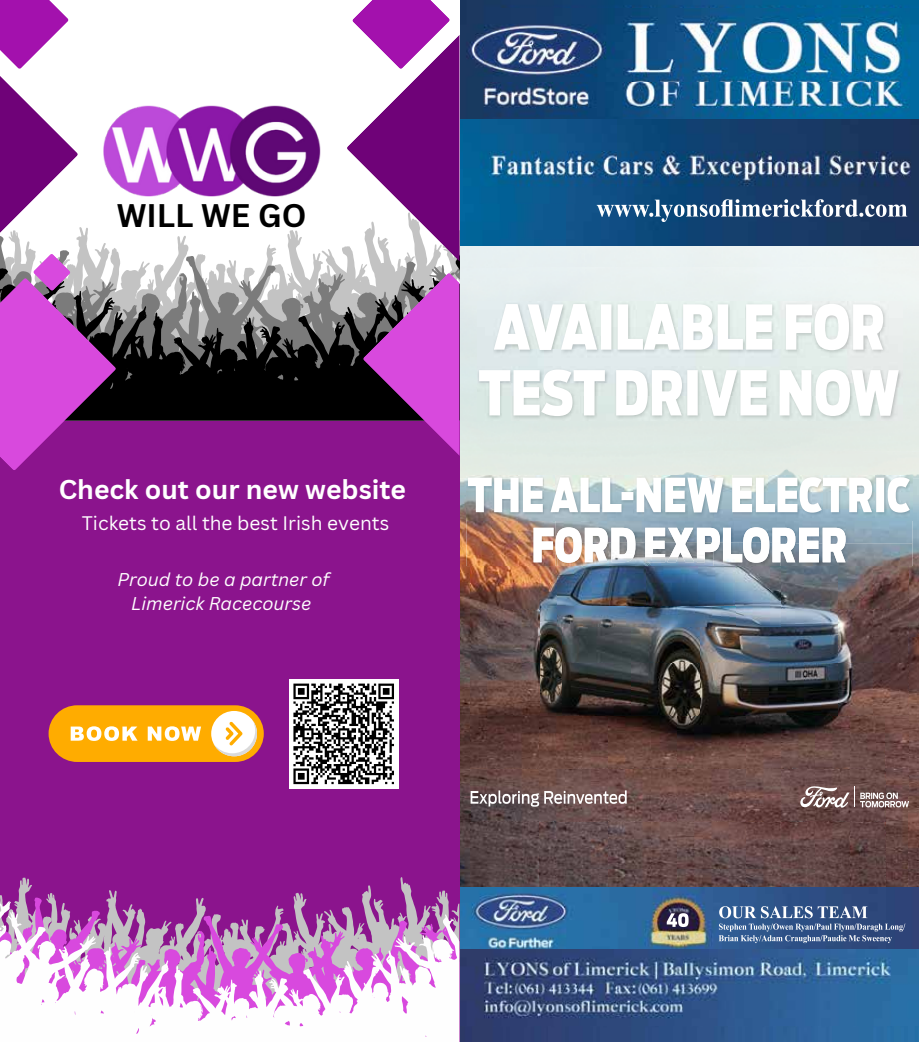
<style>
.page{position:relative;width:919px;height:1042px;background:#fff}
.page>*{position:absolute;margin:0;border:0;box-sizing:border-box;transform-origin:0 0}
.t1{font:700 31.8px "Canva Sans";color:#000}
.t2{font:700 26.55px "Canva Sans";color:#fff}
.t3{font:19.05px "Canva Sans";color:#fff}
.t4{font:italic 18px/24.3px "Canva Sans";color:#fff;text-align:center}
</style>
<div class="page">
<img style="left:463px;top:0;width:455px;height:9px">
<img style="left:459px;top:868px;width:459px;height:19px">
<img style="left:459px;top:1025px;width:459px;height:17px">
<img style="left:459px;top:887px;width:459px;height:62px">
<img style="left:459px;top:949px;width:459px;height:76px">
<img style="left:463px;top:119px;width:455px;height:128px">
<svg style="left:596px;top:199px;width:311px;height:23px"></svg>
<img style="left:463px;top:9px;width:455px;height:110px">
<div style="left:459px;top:247px;width:459px;height:21px;background:#eaf2f2"></div>
<div style="left:459px;top:268px;width:57px;height:51px;background:#e6eeef"></div>
<img style="left:459px;top:319px;width:18px;height:80px">
<div style="left:459px;top:399px;width:57px;height:53px;background:#dde9e4"></div>
<div style="left:459px;top:452px;width:126px;height:26px;background:#e2ebe4"></div>
<div style="left:585px;top:452px;width:277px;height:23px;background:#e3ebe5"></div>
<img style="left:459px;top:478px;width:11px;height:390px">
<img style="left:908px;top:478px;width:10px;height:390px">
<img style="left:470px;top:566px;width:69px;height:302px">
<img style="left:539px;top:566px;width:23px;height:150px">
<img style="left:780px;top:566px;width:128px;height:45px">
<img style="left:562px;top:627px;width:207px;height:37px">
<img style="left:769px;top:611px;width:139px;height:53px">
<img style="left:562px;top:664px;width:346px;height:52px">
<img style="left:539px;top:716px;width:369px;height:152px">
<img style="left:466px;top:475px;width:446px;height:46px">
<img style="left:466px;top:521px;width:89px;height:45px">
<img style="left:845px;top:543px;width:67px;height:23px">
<svg style="left:468px;top:477px;width:441px;height:35px"></svg>
<svg style="left:533px;top:527px;width:312px;height:39px"></svg>
<svg style="left:493px;top:304px;width:390px;height:46px"></svg>
<svg style="left:479px;top:369px;width:419px;height:47px"></svg>
<img style="left:557px;top:563px;width:223px;height:64px">
<img style="left:557px;top:542px;width:223px;height:21px">
<svg style="left:470px;top:790px;width:156px;height:17px"></svg>
<svg style="left:800px;top:786px;width:109px;height:21px"></svg>
<div style="left:0;top:0;width:459px;height:1042px;background:#8b148d"></div>
<svg style="left:0;top:877px;width:448px;height:20px"></svg>
<svg style="left:0;top:897px;width:449px;height:4px"></svg>
<svg style="left:0;top:901px;width:459px;height:141px;background:#daaddb"></svg>
<div style="left:289px;top:679px;width:109px;height:109px;background:#fff"></div>
<svg style="left:293px;top:683px;width:101px;height:102px"></svg>
<div style="left:49px;top:705px;width:215px;height:57px;background:#ffac00;border-radius:28px"></div>
<div style="left:211px;top:711px;width:46px;height:45px;background:#fff;border-radius:50%"></div>
<svg style="left:213px;top:720px;width:44px;height:36px"></svg>
<svg style="left:71px;top:726px;width:67px;height:15px"></svg>
<svg style="left:148px;top:726px;width:53px;height:15px"></svg>
<div style="left:0;top:0;width:459px;height:413px;background:#fff"></div>
<svg style="left:0;top:240px;width:459px;height:180px"></svg>
<svg style="left:0;top:76px;width:78px;height:157px"></svg>
<svg style="left:363px;top:273px;width:96px;height:182px"></svg>
<svg style="left:0;top:254px;width:116px;height:216px"></svg>
<svg style="left:0;top:0;width:68px;height:69px"></svg>
<svg style="left:347px;top:0;width:116px;height:261px"></svg>
<img style="left:104px;top:106px;width:216px;height:91px">
<h1 class="t1" style="left:117px;top:196px;width:191px">WILL WE GO</h1>
<h2 class="t2" style="left:59px;top:473px;width:349px">Check out our new website</h2>
<p class="t3" style="left:82px;top:511px;width:309px">Tickets to all the best Irish events</p>
<p class="t4" style="left:117px;top:567px;width:213px">Proud to be a partner of<br>Limerick Racecourse</p>
</div>
